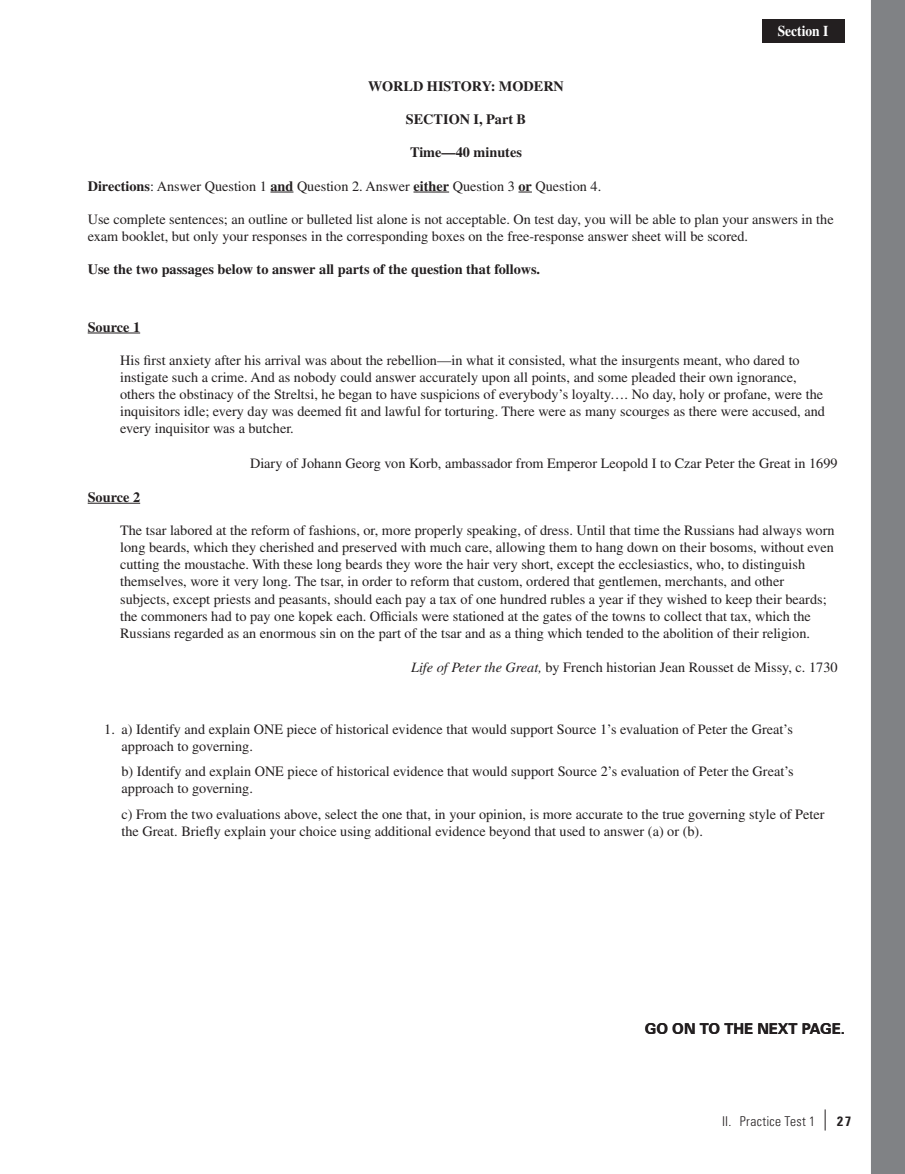
<style>
.page{position:relative;width:905px;height:1174px;background:#fff}
.page>*{position:absolute;margin:0;border:0;box-sizing:border-box;transform-origin:0 0}
.t1{font:700 15px "Zurich BT";color:#231f20}
.t2{font:700 15px "Times LT Pro";color:#fff;scale:.9 1}
.t3{font:14.25px/17.1px "Times LT Pro";color:#231f20}
.t4{font:700 14.25px "Times LT Pro";color:#231f20}
.t5{font:300 condensed 13.5px "Univers LT Pro";letter-spacing:.025em;color:#231f20}
.s1{font-weight:700}
.s2{font-style:italic}
.s3{font-weight:400;font-size:21px}
</style>
<div class="page">
<div style="left:761px;top:19px;width:82px;height:23px;background:#231f20"></div>
<svg style="left:270px;top:192px;width:23px;height:1px"></svg>
<hr style="left:413px;top:192px;width:36px;height:1px;background:#231f20">
<svg style="left:518px;top:192px;width:13px;height:1px"></svg>
<hr style="left:88px;top:332px;width:52px;height:1px;background:#231f20">
<hr style="left:88px;top:502px;width:52px;height:1px;background:#231f20">
<div style="left:871px;top:0;width:34px;height:1174px;background:#808285"></div>
<p class="t2" style="left:777px;top:22px;width:58px">Section I</p>
<p class="t4" style="left:368px;top:77px;width:197px">WORLD HISTORY: MODERN</p>
<p class="t4" style="left:405px;top:110px;width:122px">SECTION I, Part B</p>
<p class="t4" style="left:410px;top:144px;width:113px">Time—40 minutes</p>
<p class="t3" style="left:88px;top:177px;width:515px"><span class="s1">Directions</span>: Answer Question 1 <span class="s1">and</span> Question 2. Answer <span class="s1">either</span> Question 3 <span class="s1">or</span> Question 4.</p>
<p class="t3" style="left:88px;top:210px;width:747px">Use complete sentences; an outline or bulleted list alone is not acceptable. On test day, you will be able to plan your answers in the exam booklet, but only your responses in the corresponding boxes on the free-response answer sheet will be scored.</p>
<p class="t4" style="left:88px;top:261px;width:454px">Use the two passages below to answer all parts of the question that follows.</p>
<p class="t4" style="left:88px;top:318px;width:54px">Source 1</p>
<p class="t3" style="left:120px;top:351px;width:706px">His first anxiety after his arrival was about the rebellion—in what it consisted, what the insurgents meant, who dared to instigate such a crime. And as nobody could answer accurately upon all points, and some pleaded their own ignorance, others the obstinacy of the Streltsi, he began to have suspicions of everybody’s loyalty…. No day, holy or profane, were the inquisitors idle; every day was deemed fit and lawful for torturing. There were as many scourges as there were accused, and every inquisitor was a butcher.</p>
<p class="t3" style="left:250px;top:454px;width:588px">Diary of Johann Georg von Korb, ambassador from Emperor Leopold I to Czar Peter the Great in 1699</p>
<p class="t4" style="left:88px;top:488px;width:54px">Source 2</p>
<p class="t3" style="left:120px;top:521px;width:715px">The tsar labored at the reform of fashions, or, more properly speaking, of dress. Until that time the Russians had always worn long beards, which they cherished and preserved with much care, allowing them to hang down on their bosoms, without even cutting the moustache. With these long beards they wore the hair very short, except the ecclesiastics, who, to distinguish themselves, wore it very long. The tsar, in order to reform that custom, ordered that gentlemen, merchants, and other subjects, except priests and peasants, should each pay a tax of one hundred rubles a year if they wished to keep their beards; the commoners had to pay one kopek each. Officials were stationed at the gates of the towns to collect that tax, which the Russians regarded as an enormous sin on the part of the tsar and as a thing which tended to the abolition of their religion.</p>
<p class="t3" style="left:411px;top:658px;width:428px"><span class="s2">Life of Peter the Great,</span> by French historian Jean Rousset de Missy, c. 1730</p>
<p class="t3" style="left:121px;top:720px;width:672px;text-indent:-17px">1. a) Identify and explain ONE piece of historical evidence that would support Source 1’s evaluation of Peter the Great’s approach to governing.</p>
<p class="t3" style="left:121px;top:762px;width:673px">b) Identify and explain ONE piece of historical evidence that would support Source 2’s evaluation of Peter the Great’s approach to governing.</p>
<p class="t3" style="left:121px;top:804px;width:704px">c) From the two evaluations above, select the one that, in your opinion, is more accurate to the true governing style of Peter the Great. Briefly explain your choice using additional evidence beyond that used to answer (a) or (b).</p>
<p class="t1" style="left:644px;top:1018px;width:202px">GO ON TO THE NEXT PAGE.</p>
<p class="t5" style="left:721px;top:1111px;width:130px">II. Practice Test 1 <span class="s3">|</span> <span class="s1">27</span></p>
</div>
